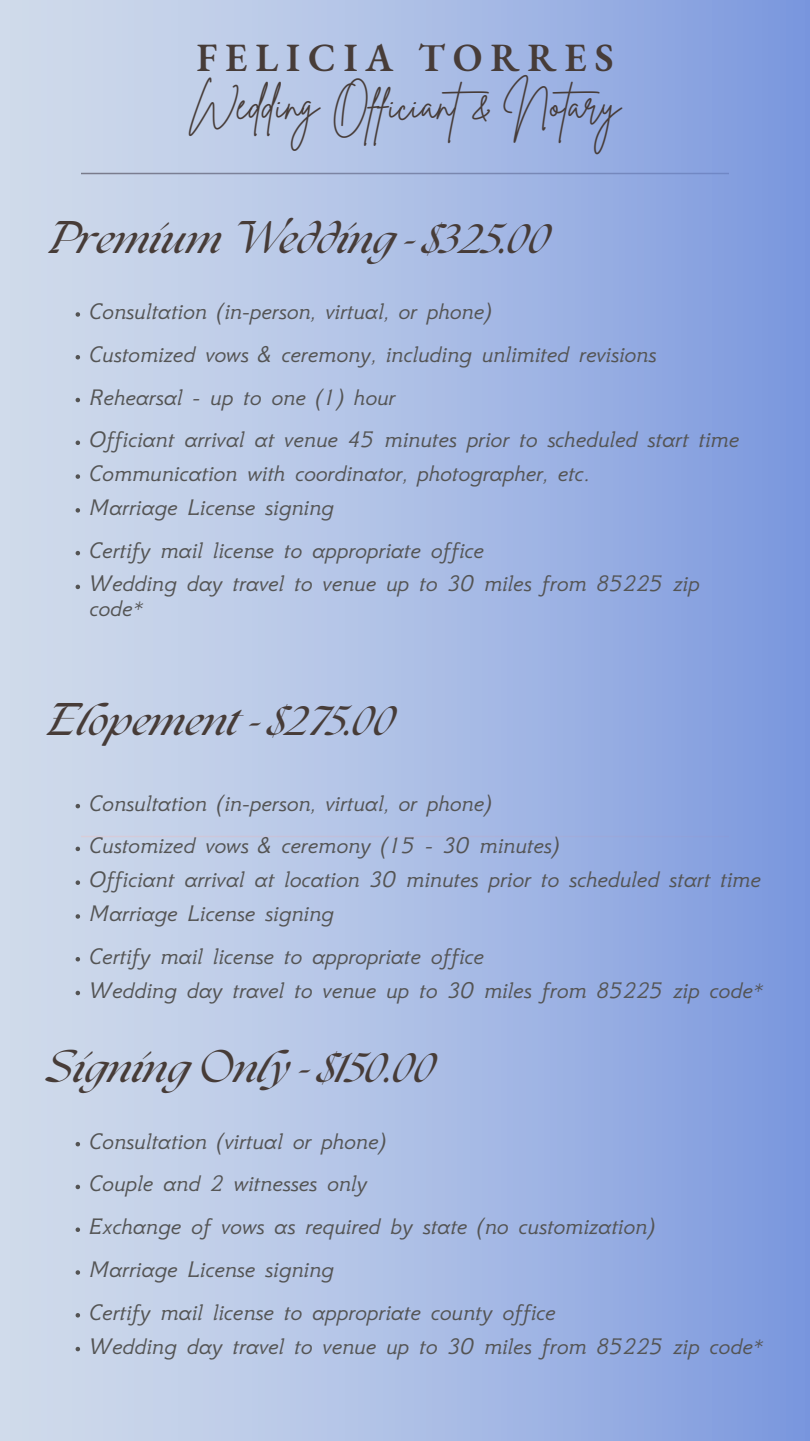
<style>
.page{position:relative;width:810px;height:1441px;background:#fff}
.page>*{position:absolute;margin:0;border:0;box-sizing:border-box;transform-origin:0 0}
.t1{font:41.9px "Brittany Signature";color:#473c38}
.t2{font:italic 700 40px "The Seasons";color:#473c38}
.t3{font:600 39.1px "EB Garamond";letter-spacing:.205em;color:#473c38}
.t4{font:italic 25px/42.8px "GFS Neohellenic";color:#545454}
</style>
<div class="page">
<div style="left:0;top:0;width:810px;height:1440px;background:linear-gradient(to right,#d7e0ec,#7f9bdf)"></div>
<svg style="left:76px;top:312px;width:4px;height:4px"></svg>
<svg style="left:76px;top:355px;width:4px;height:4px"></svg>
<svg style="left:76px;top:397px;width:4px;height:5px"></svg>
<svg style="left:76px;top:440px;width:4px;height:5px"></svg>
<svg style="left:76px;top:474px;width:4px;height:4px"></svg>
<svg style="left:76px;top:508px;width:4px;height:4px"></svg>
<svg style="left:76px;top:550px;width:4px;height:5px"></svg>
<svg style="left:76px;top:584px;width:4px;height:5px"></svg>
<svg style="left:76px;top:803px;width:4px;height:5px"></svg>
<svg style="left:76px;top:846px;width:4px;height:5px"></svg>
<svg style="left:76px;top:880px;width:4px;height:4px"></svg>
<svg style="left:76px;top:914px;width:4px;height:4px"></svg>
<svg style="left:76px;top:956px;width:4px;height:5px"></svg>
<svg style="left:76px;top:990px;width:4px;height:5px"></svg>
<svg style="left:76px;top:1141px;width:4px;height:5px"></svg>
<svg style="left:76px;top:1184px;width:4px;height:4px"></svg>
<svg style="left:76px;top:1227px;width:4px;height:4px"></svg>
<svg style="left:76px;top:1269px;width:4px;height:5px"></svg>
<svg style="left:76px;top:1312px;width:4px;height:5px"></svg>
<svg style="left:76px;top:1346px;width:4px;height:4px"></svg>
<h3 class="t3" style="left:196px;top:32px;width:419px">FELICIA TORRES</h3>
<h1 class="t1" style="left:189px;top:77px;width:433px">Wedding Officiant&amp; Notary</h1>
<h2 class="t2" style="left:47px;top:220px;width:505px">Premium Wedding - $325.00</h2>
<p class="t4" style="left:90px;top:292px;width:651px">Consultation (in-person, virtual, or phone)<br>Customized vows &amp; ceremony, including unlimited revisions Rehearsal - up to one (1) hour<br>Officiant arrival at venue 45 minutes prior to scheduled start time</p>
<p class="t4" style="left:90px;top:459px;width:502px;line-height:33.8px">Communication with coordinator, photographer, etc.<br>Marriage License signing</p>
<p class="t4" style="left:90px;top:535px;width:612px;line-height:33.8px">Certify mail license to appropriate office<br>Wedding day travel to venue up to 30 miles from 85225 zip</p>
<p class="t4" style="left:90px;top:589px;width:57px">code*</p>
<h2 class="t2" style="left:47px;top:703px;width:350px">Elopement - $275.00</h2>
<p class="t4" style="left:90px;top:784px;width:471px">Consultation (in-person, virtual, or phone)<br>Customized vows &amp; ceremony (15 - 30 minutes)</p>
<p class="t4" style="left:90px;top:865px;width:673px;line-height:33.8px">Officiant arrival at location 30 minutes prior to scheduled start time<br>Marriage License signing</p>
<p class="t4" style="left:90px;top:941px;width:677px;line-height:33.8px">Certify mail license to appropriate office<br>Wedding day travel to venue up to 30 miles from 85225 zip code*</p>
<h2 class="t2" style="left:47px;top:1050px;width:390px">Signing Only - $150.00</h2>
<p class="t4" style="left:90px;top:1121px;width:567px">Consultation (virtual or phone)<br>Couple and 2 witnesses only<br>Exchange of vows as required by state (no customization)<br>Marriage License signing<br>Certify mail license to appropriate county office</p>
<p class="t4" style="left:90px;top:1326px;width:677px">Wedding day travel to venue up to 30 miles from 85225 zip code*</p>
</div>
